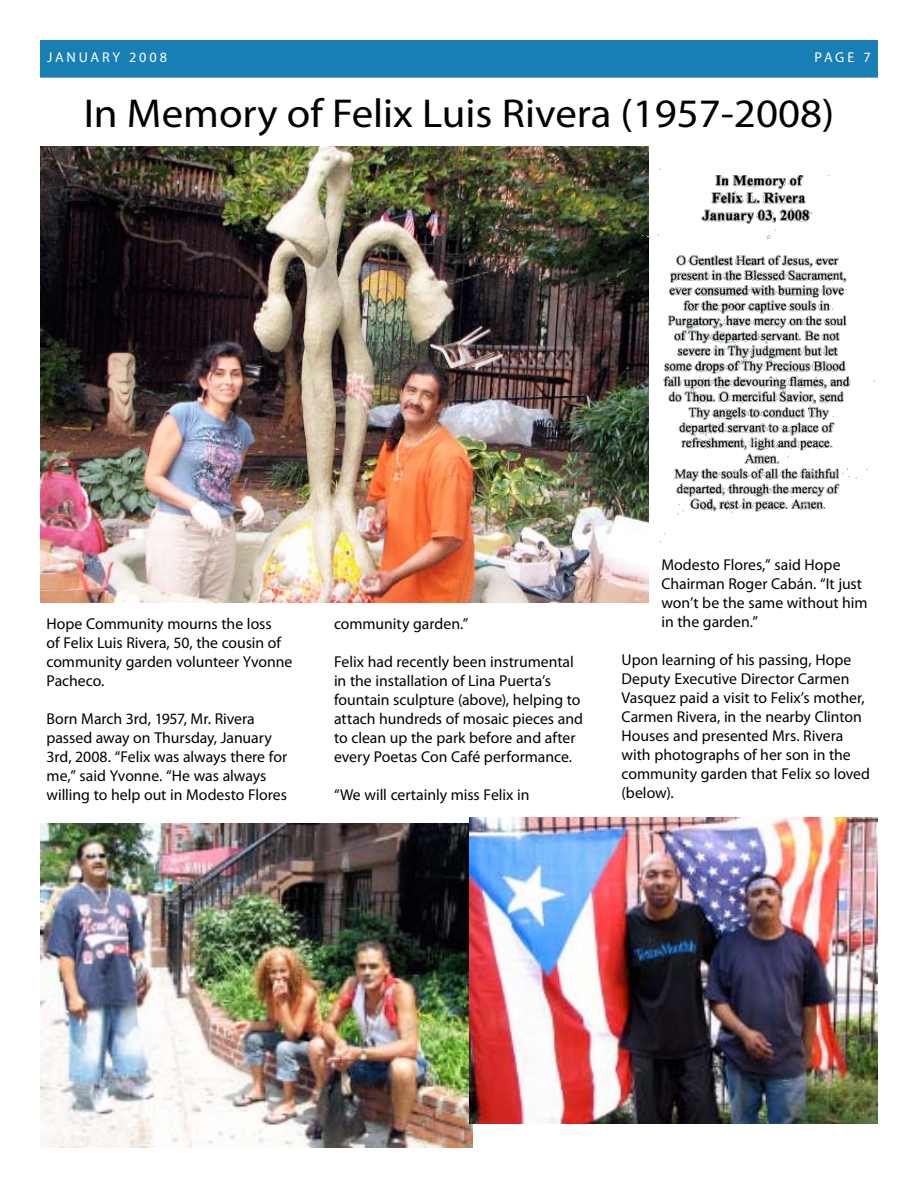
<style>
.page{position:relative;width:918px;height:1188px;background:#fff}
.page>*{position:absolute;margin:0;border:0;box-sizing:border-box;transform-origin:0 0}
.t1{font:40.5px "Myriad";color:#000;scale:1.06 1}
.t2{font:15.75px/19px "Myriad Pro";letter-spacing:-.005em;color:#000}
.t3{font:14.25px "Myriad";letter-spacing:.195em;color:#fff}
</style>
<div class="page">
<div style="left:40px;top:40px;width:838px;height:37px;background:#187fb5"></div>
<img style="left:40px;top:147px;width:608px;height:456px">
<img style="left:40px;top:824px;width:433px;height:324px">
<img style="left:469px;top:817px;width:409px;height:307px">
<img style="left:634px;top:150px;width:240px;height:393px">
<p class="t3" style="left:47px;top:50px;width:122px">JANUARY 2008</p>
<p class="t3" style="left:814px;top:50px;width:58px">Page 7</p>
<h1 class="t1" style="left:84px;top:93px;width:710px">In Memory of Felix Luis Rivera (1957-2008)</h1>
<p class="t2" style="left:46px;top:614px;width:247px">Hope Community mourns the loss<br>of Felix Luis Rivera, 50, the cousin of community garden volunteer Yvonne<br>Pacheco.</p>
<p class="t2" style="left:46px;top:709px;width:242px">Born March 3rd, 1957, Mr. Rivera passed away on Thursday, January 3rd, 2008. “Felix was always there for me,” said Yvonne. “He was always willing to help out in Modesto Flores</p>
<p class="t2" style="left:334px;top:614px;width:136px">community garden.”</p>
<p class="t2" style="left:334px;top:652px;width:250px">Felix had recently been instrumental in the installation of Lina Puerta’s fountain sculpture (above), helping to attach hundreds of mosaic pieces and to clean up the park before and after every Poetas Con Café performance.</p>
<p class="t2" style="left:334px;top:785px;width:197px">“We will certainly miss Felix in</p>
<p class="t2" style="left:661px;top:555px;width:208px">Modesto Flores,” said Hope<br>Chairman Roger Cabán. “It just won’t be the same without him in the garden.”</p>
<p class="t2" style="left:622px;top:650px;width:250px">Upon learning of his passing, Hope<br>Deputy Executive Director Carmen<br>Vasquez paid a visit to Felix’s mother,<br>Carmen Rivera, in the nearby Clinton<br>Houses and presented Mrs. Rivera with photographs of her son in the community garden that Felix so loved (below).</p>
</div>
